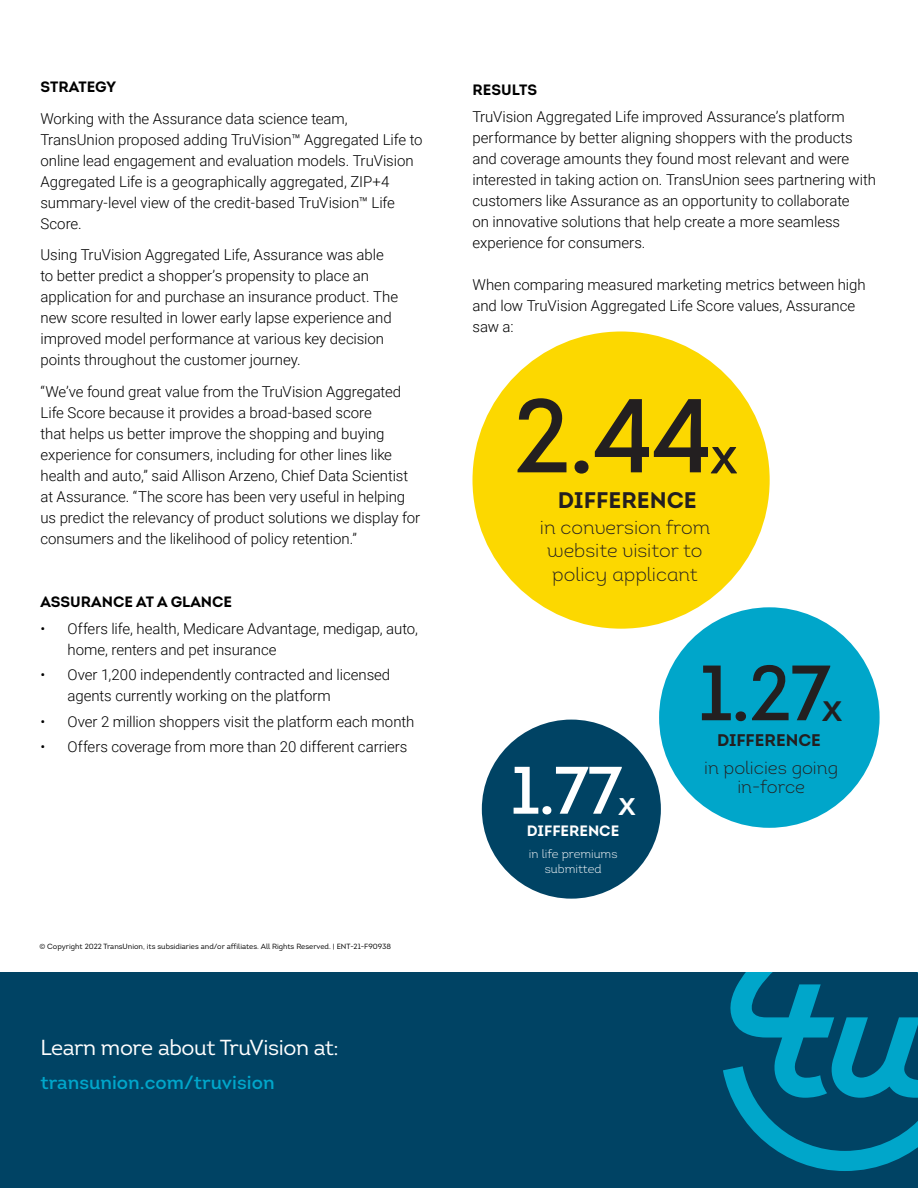
<style>
.page{position:relative;width:918px;height:1188px;background:#fff}
.page>*{position:absolute;margin:0;border:0;box-sizing:border-box;transform-origin:0 0}
.t1{font:104.55px "Intro Semi Bold Caps";color:#231f20}
.t2{font:78.15px "Intro Semi Bold Caps";color:#231f20}
.t3{font:66.9px "Intro Semi Bold Caps";color:#fff}
.t4{font:600 54.75px "Intro";color:#231f20}
.t5{font:600 40.95px "Intro";color:#231f20}
.t6{font:600 35.1px "Intro";color:#fff}
.t7{font:700 22.5px "Intro";color:#231f20}
.t8{font:21.75px "Intro";letter-spacing:-.02em;color:#fff}
.t9{font:19.35px/23.2px "Intro Light Alt";color:#231f20;text-align:center}
.t10{font:600 19.2px "Intro";color:#00a6ca}
.t11{font:18px/19.5px "Intro Light Alt";color:#231f20;text-align:center}
.t12{font:700 16.8px "Intro";color:#231f20}
.Body_Primary_Heading{font:300 15px/21px "Roboto";letter-spacing:-.005em;color:#000}
.Body_Content_Bullete{font:300 15px/21px "Roboto";letter-spacing:-.005em;color:#000}
.Body_Headline_-_Intr{font:300 15px/21px "Roboto";letter-spacing:-.005em;color:#000}
.Body_Primary_Heading-2{font:700 15px "Intro";color:#000}
.t13{font:700 15px "Intro";color:#fff}
.Graphic_Descriptor_S{font:300 12px/15px "Intro";color:#fff;text-align:center}
.t14{font:7.5px "Intro";color:#000}
</style>
<div class="page">
<div style="left:0;top:972px;width:918px;height:216px;background:#004364"></div>
<svg style="left:723px;top:972px;width:195px;height:199px"></svg>
<div style="left:659px;top:607px;width:221px;height:221px;background:#00a6ca;border-radius:50%"></div>
<div style="left:472px;top:332px;width:298px;height:297px;background:#fcd800;border-radius:50%"></div>
<div style="left:482px;top:720px;width:179px;height:179px;background:#004364;border-radius:50%"></div>
<p class="Body_Primary_Heading-2" style="left:40px;top:77px;width:77px">STRATEGY</p>
<p class="Body_Primary_Heading" style="left:40px;top:107px;width:384px">Working with the Assurance data science team, TransUnion proposed adding TruVision™ Aggregated Life to online lead engagement and evaluation models. TruVision Aggregated Life is a geographically aggregated, ZIP+4 summary-level view of the credit-based TruVision™ Life Score.</p>
<p class="Body_Primary_Heading" style="left:40px;top:244px;width:359px">Using TruVision Aggregated Life, Assurance was able to better predict a shopper’s propensity to place an application for and purchase an insurance product. The new score resulted in lower early lapse experience and improved model performance at various key decision points throughout the customer journey.</p>
<p class="Body_Primary_Heading" style="left:40px;top:380px;width:381px">“We’ve found great value from the TruVision Aggregated Life Score because it provides a broad-based score<br>that helps us better improve the shopping and buying experience for consumers, including for other lines like health and auto,” said Allison Arzeno, Chief Data Scientist at Assurance. “The score has been very useful in helping us predict the relevancy of product solutions we display for consumers and the likelihood of policy retention.”</p>
<p class="Body_Primary_Heading-2" style="left:40px;top:592px;width:193px">ASSURANCE AT A GLANCE</p>
<p class="Body_Primary_Heading" style="left:68px;top:617px;width:352px;text-indent:-27px">• Offers life, health, Medicare Advantage, medigap, auto, home, renters and pet insurance</p>
<p class="Body_Primary_Heading" style="left:68px;top:664px;width:324px;text-indent:-27px">• Over 1,200 independently contracted and licensed agents currently working on the platform</p>
<p class="Body_Primary_Heading" style="left:40px;top:710px;width:375px">• Over 2 million shoppers visit the platform each month</p>
<p class="Body_Primary_Heading" style="left:40px;top:736px;width:368px">• Offers coverage from more than 20 different carriers</p>
<p class="t14" style="left:39px;top:942px;width:353px">© Copyright 2022 TransUnion, its subsidiaries and/or affiliates. All Rights Reserved. | ENT-21-F90938</p>
<h3 class="t8" style="left:40px;top:1034px;width:300px">Learn more about TruVision at:</h3>
<p class="t10" style="left:40px;top:1070px;width:236px">transunion.com/truvision</p>
<p class="Body_Primary_Heading-2" style="left:472px;top:80px;width:66px">RESULTS</p>
<p class="Body_Content_Bullete" style="left:472px;top:105px;width:405px">TruVision Aggregated Life improved Assurance’s platform performance by better aligning shoppers with the products and coverage amounts they found most relevant and were interested in taking action on. TransUnion sees partnering with customers like Assurance as an opportunity to collaborate<br>on innovative solutions that help create a more seamless experience for consumers.</p>
<p class="Body_Headline_-_Intr" style="left:472px;top:273px;width:395px">When comparing measured marketing metrics between high and low TruVision Aggregated Life Score values, Assurance saw a:</p>
<p class="t1" style="left:513px;top:370px;width:202px">2.44</p>
<p class="t4" style="left:710px;top:420px;width:29px">x</p>
<p class="t7" style="left:558px;top:485px;width:141px">DIFFERENCE</p>
<p class="t9" style="left:540px;top:516px;width:172px">in conversion from website visitor to policy applicant</p>
<p class="t2" style="left:698px;top:644px;width:134px">1.27</p>
<p class="t5" style="left:822px;top:681px;width:22px">x</p>
<p class="t3" style="left:510px;top:748px;width:114px">1.77</p>
<p class="t13" style="left:527px;top:821px;width:94px">DIFFERENCE</p>
<p class="Graphic_Descriptor_S" style="left:529px;top:846px;width:90px">in life premiums submitted</p>
<p class="t6" style="left:618px;top:781px;width:19px">x</p>
<p class="t12" style="left:717px;top:729px;width:105px">DIFFERENCE</p>
<p class="t11" style="left:704px;top:758px;width:135px">in policies going in-force</p>
</div>
